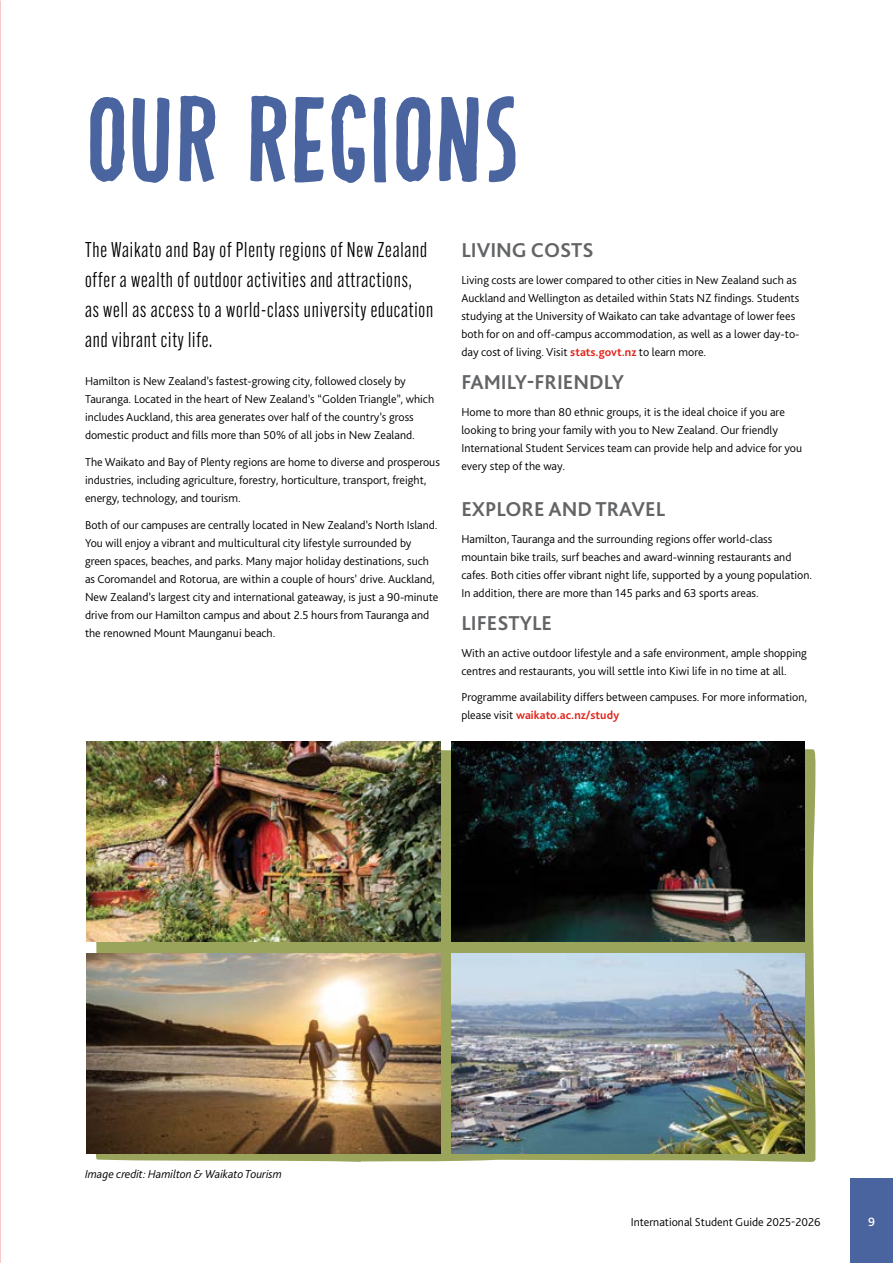
<style>
.page{position:relative;width:893px;height:1263px;background:#fff}
.page>*{position:absolute;margin:0;border:0;box-sizing:border-box;transform-origin:0 0}
.t1{font:120px "Bozzolini";color:#49649e}
.t2{font:21px/30px "Alternate Gothic Cond ATF";letter-spacing:.04em;color:#000}
.t3{font:700 21px "Bliss Pro";color:#636466}
.t4{font:500 12.75px "Bliss Pro";color:#fff}
.t5{font:300 12px/18px "Bliss Pro";color:#000}
.t6{font:italic 300 12px "Bliss Pro";color:#000}
.s1{font-weight:700;color:#e1251b}
</style>
<div class="page">
<svg style="left:95px;top:748px;width:721px;height:414px;background:#9fa866"></svg>
<img style="left:87px;top:741px;width:353px;height:201px">
<img style="left:451px;top:741px;width:353px;height:201px">
<img style="left:87px;top:953px;width:353px;height:201px">
<img style="left:451px;top:953px;width:353px;height:201px">
<div style="left:850px;top:1178px;width:43px;height:85px;background:#49649e"></div>
<h1 class="t1" style="left:85px;top:68px;width:435px">OUR REGIONS</h1>
<h2 class="t2" style="left:85px;top:234px;width:350px">The Waikato and Bay of Plenty regions of New Zealand offer a wealth of outdoor activities and attractions,<br>as well as access to a world-class university education and vibrant city life.</h2>
<p class="t5" style="left:85px;top:372px;width:351px">Hamilton is New Zealand’s fastest-growing city, followed closely by Tauranga. Located in the heart of New Zealand’s “Golden Triangle”, which includes Auckland, this area generates over half of the country’s gross domestic product and fills more than 50% of all jobs in New Zealand.</p>
<p class="t5" style="left:85px;top:453px;width:356px">The Waikato and Bay of Plenty regions are home to diverse and prosperous industries, including agriculture, forestry, horticulture, transport, freight, energy, technology, and tourism.</p>
<p class="t5" style="left:85px;top:515px;width:355px">Both of our campuses are centrally located in New Zealand’s North Island.<br>You will enjoy a vibrant and multicultural city lifestyle surrounded by green spaces, beaches, and parks. Many major holiday destinations, such as Coromandel and Rotorua, are within a couple of hours’ drive. Auckland, New Zealand’s largest city and international gateaway, is just a 90-minute drive from our Hamilton campus and about 2.5 hours from Tauranga and the renowned Mount Maunganui beach.</p>
<h2 class="t3" style="left:461px;top:237px;width:134px">LIVING COSTS</h2>
<p class="t5" style="left:461px;top:270px;width:340px">Living costs are lower compared to other cities in New Zealand such as Auckland and Wellington as detailed within Stats NZ findings. Students studying at the University of Waikato can take advantage of lower fees both for on and off-campus accommodation, as well as a lower day-to&shy;day cost of living. Visit <span class="s1">stats.govt.nz</span> to learn more.</p>
<h2 class="t3" style="left:461px;top:369px;width:164px">FAMILY-FRIENDLY</h2>
<p class="t5" style="left:461px;top:403px;width:342px">Home to more than 80 ethnic groups, it is the ideal choice if you are looking to bring your family with you to New Zealand. Our friendly International Student Services team can provide help and advice for you every step of the way.</p>
<h2 class="t3" style="left:461px;top:496px;width:205px">EXPLORE AND TRAVEL</h2>
<p class="t5" style="left:461px;top:530px;width:352px">Hamilton, Tauranga and the surrounding regions offer world-class mountain bike trails, surf beaches and award-winning restaurants and cafes. Both cities offer vibrant night life, supported by a young population.<br>In addition, there are more than 145 parks and 63 sports areas.</p>
<h2 class="t3" style="left:461px;top:610px;width:92px">LIFESTYLE</h2>
<p class="t5" style="left:461px;top:644px;width:347px">With an active outdoor lifestyle and a safe environment, ample shopping centres and restaurants, you will settle into Kiwi life in no time at all.</p>
<p class="t5" style="left:461px;top:688px;width:347px">Programme availability differs between campuses. For more information, please visit <span class="s1">waikato.ac.nz/study</span></p>
<p class="t6" style="left:85px;top:1166px;width:198px">Image credit: Hamilton &amp; Waikato Tourism</p>
<p class="t5" style="left:631px;top:1212px;width:191px">International Student Guide 2025-2026</p>
<p class="t4" style="left:868px;top:1214px;width:8px">9</p>
</div>
